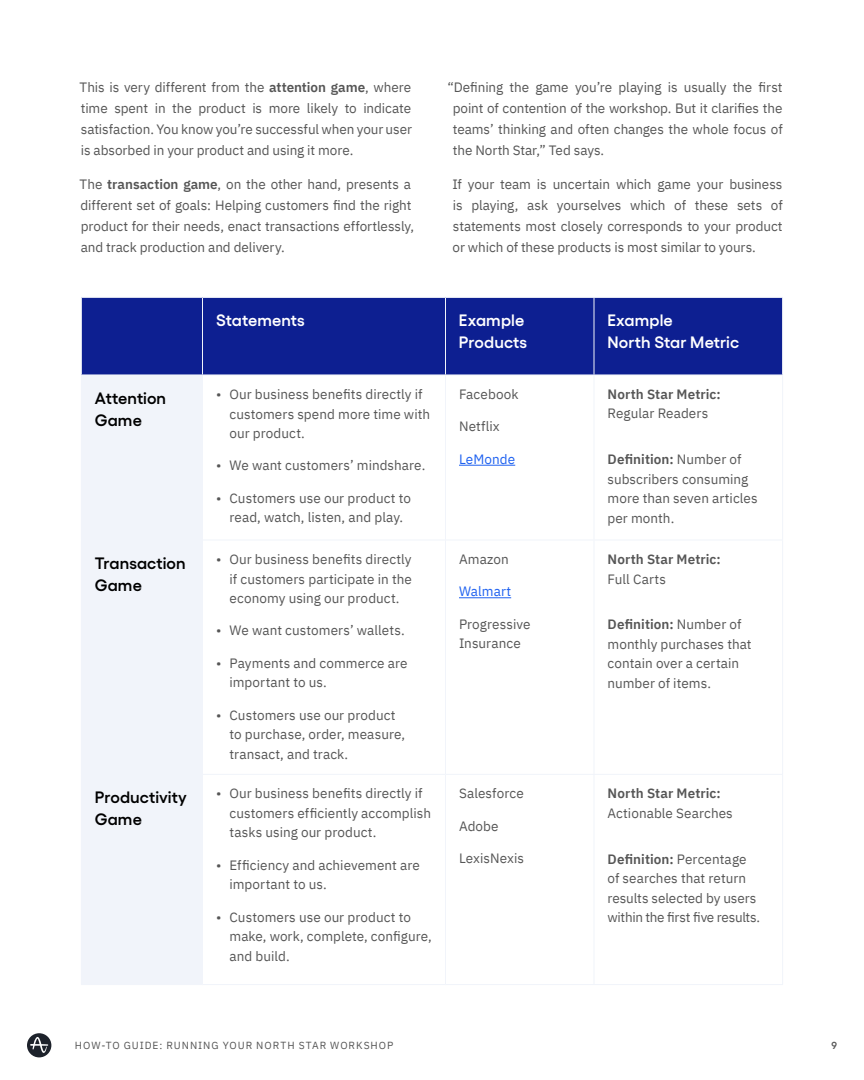
<style>
.page{position:relative;width:864px;height:1080px;background:#fff}
.page>*{position:absolute;margin:0;border:0;box-sizing:border-box;transform-origin:0 0}
.t1{font:600 16.5px/22.5px "Gellix";letter-spacing:.005em;color:#fff}
.t2{font:600 16.5px/22.5px "Gellix";letter-spacing:.005em;color:#000}
.t3{font:13.5px/19.5px "IBM Plex Sans";letter-spacing:.005em;color:#565656}
.t4{font:600 13.5px "IBM Plex Sans";letter-spacing:.005em;color:#565656}
.t5{font:13.5px "IBM Plex Sans";letter-spacing:.005em;color:#1e61f0}
.t6{font:10.35px "IBM Plex Sans";letter-spacing:.095em;color:#565656}
.t7{font:600 10.35px "Gellix";color:#565656}
.s1{font-weight:600}
</style>
<div class="page">
<svg style="left:27px;top:1033px;width:24px;height:24px"></svg>
<div style="left:81px;top:297px;width:121px;height:78px;background:#0d1f91"></div>
<div style="left:203px;top:298px;width:579px;height:77px;background:#0d1f91"></div>
<div style="left:82px;top:376px;width:120px;height:608px;background:#f1f4fa"></div>
<hr style="left:81px;top:375px;width:1px;height:165px;background:#f1f4fa">
<hr style="left:202px;top:375px;width:1px;height:165px;background:#f1f4fa">
<hr style="left:445px;top:375px;width:1px;height:165px;background:#f1f4fa">
<hr style="left:594px;top:375px;width:1px;height:165px;background:#f1f4fa">
<hr style="left:782px;top:375px;width:1px;height:165px;background:#f1f4fa">
<hr style="left:81px;top:540px;width:121px;height:1px;background:#f1f4fa">
<hr style="left:81px;top:540px;width:1px;height:234px;background:#f1f4fa">
<hr style="left:202px;top:540px;width:244px;height:1px;background:#f1f4fa">
<hr style="left:202px;top:540px;width:1px;height:234px;background:#f1f4fa">
<hr style="left:446px;top:540px;width:148px;height:1px;background:#f1f4fa">
<hr style="left:445px;top:540px;width:1px;height:234px;background:#f1f4fa">
<hr style="left:594px;top:540px;width:189px;height:1px;background:#f1f4fa">
<hr style="left:594px;top:540px;width:1px;height:234px;background:#f1f4fa">
<hr style="left:782px;top:540px;width:1px;height:234px;background:#f1f4fa">
<hr style="left:81px;top:774px;width:121px;height:1px;background:#f1f4fa">
<hr style="left:81px;top:775px;width:1px;height:209px;background:#f1f4fa">
<hr style="left:202px;top:774px;width:244px;height:1px;background:#f1f4fa">
<hr style="left:202px;top:775px;width:1px;height:209px;background:#f1f4fa">
<hr style="left:446px;top:774px;width:148px;height:1px;background:#f1f4fa">
<hr style="left:445px;top:775px;width:1px;height:209px;background:#f1f4fa">
<hr style="left:594px;top:774px;width:189px;height:1px;background:#f1f4fa">
<hr style="left:594px;top:775px;width:1px;height:209px;background:#f1f4fa">
<hr style="left:782px;top:775px;width:1px;height:209px;background:#f1f4fa">
<hr style="left:81px;top:984px;width:121px;height:1px;background:#f1f4fa">
<hr style="left:202px;top:984px;width:244px;height:1px;background:#f1f4fa">
<hr style="left:446px;top:984px;width:148px;height:1px;background:#f1f4fa">
<hr style="left:594px;top:984px;width:189px;height:1px;background:#f1f4fa">
<hr style="left:81px;top:297px;width:121px;height:1px;background:#f1f4fa">
<hr style="left:81px;top:298px;width:1px;height:77px;background:#f1f4fa">
<hr style="left:202px;top:297px;width:244px;height:1px;background:#f1f4fa">
<hr style="left:202px;top:298px;width:1px;height:77px;background:#f1f4fa">
<hr style="left:446px;top:297px;width:148px;height:1px;background:#f1f4fa">
<hr style="left:445px;top:298px;width:1px;height:77px;background:#f1f4fa">
<hr style="left:594px;top:297px;width:189px;height:1px;background:#f1f4fa">
<hr style="left:594px;top:298px;width:1px;height:77px;background:#f1f4fa">
<hr style="left:782px;top:298px;width:1px;height:77px;background:#f1f4fa">
<hr style="left:81px;top:375px;width:121px;height:1px;background:#f1f4fa">
<hr style="left:202px;top:375px;width:244px;height:1px;background:#f1f4fa">
<hr style="left:446px;top:375px;width:148px;height:1px;background:#f1f4fa">
<hr style="left:594px;top:375px;width:189px;height:1px;background:#f1f4fa">
<hr style="left:459px;top:465px;width:56px;height:1px;background:#1e61f0">
<hr style="left:459px;top:597px;width:52px;height:1px;background:#1e61f0">
<p class="t3" style="left:80px;top:76px;width:334px;line-height:21px;text-align:justify">This is very different from the <span class="s1">attention game</span>, where time spent in the product is more likely to indicate satisfaction. You know you’re successful when your user is absorbed in your product and using it more.</p>
<p class="t3" style="left:80px;top:173px;width:336px;line-height:21px">The <span class="s1">transaction game</span>, on the other hand, presents a different set of goals: Helping customers find the right product for their needs, enact transactions effortlessly, and track production and delivery.</p>
<p class="t3" style="left:453px;top:76px;width:332px;line-height:21px;text-align:justify;text-indent:-5px">“Defining the game you’re playing is usually the first point of contention of the workshop. But it clarifies the teams’ thinking and often changes the whole focus of the North Star,” Ted says.</p>
<p class="t3" style="left:452px;top:173px;width:332px;line-height:21px;text-align:justify">If your team is uncertain which game your business is playing, ask yourselves which of these sets of statements most closely corresponds to your product or which of these products is most similar to yours.</p>
<p class="t1" style="left:216px;top:307px;width:90px">Statements</p>
<p class="t1" style="left:459px;top:307px;width:70px">Example<br>Products</p>
<p class="t1" style="left:607px;top:307px;width:133px">Example<br>North Star Metric</p>
<p class="t2" style="left:95px;top:385px;width:73px">Attention<br>Game</p>
<p class="t3" style="left:230px;top:383px;width:202px;text-indent:-14px">• Our business benefits directly if customers spend more time with our product.</p>
<p class="t3" style="left:216px;top:455px;width:211px">• We want customers’ mindshare.</p>
<p class="t3" style="left:216px;top:487px;width:196px;text-align:center">• Customers use our product to read, watch, listen, and play.</p>
<p class="t2" style="left:95px;top:550px;width:92px">Transaction<br>Game</p>
<p class="t3" style="left:230px;top:548px;width:184px;text-align:justify;text-indent:-14px">• Our business benefits directly if customers participate in the economy using our product.</p>
<p class="t3" style="left:216px;top:620px;width:190px">• We want customers’ wallets.</p>
<p class="t3" style="left:230px;top:652px;width:180px;text-indent:-14px">• Payments and commerce are important to us.</p>
<p class="t3" style="left:230px;top:704px;width:177px;text-indent:-14px">• Customers use our product to purchase, order, measure, transact, and track.</p>
<p class="t2" style="left:95px;top:784px;width:93px">Productivity<br>Game</p>
<p class="t3" style="left:230px;top:783px;width:203px;text-indent:-14px">• Our business benefits directly if customers efficiently accomplish tasks using our product.</p>
<p class="t3" style="left:230px;top:854px;width:192px;text-indent:-14px">• Efficiency and achievement are important to us.</p>
<p class="t3" style="left:230px;top:906px;width:204px;text-indent:-14px">• Customers use our product to make, work, complete, configure, and build.</p>
<p class="t3" style="left:459px;top:383px;width:61px">Facebook</p>
<p class="t3" style="left:459px;top:416px;width:42px">Netflix</p>
<p class="t5" style="left:459px;top:449px;width:58px">LeMonde</p>
<p class="t3" style="left:459px;top:548px;width:51px">Amazon</p>
<p class="t5" style="left:459px;top:581px;width:54px">Walmart</p>
<p class="t3" style="left:459px;top:613px;width:73px">Progressive<br>Insurance</p>
<p class="t3" style="left:459px;top:783px;width:66px">Salesforce</p>
<p class="t3" style="left:459px;top:815px;width:41px">Adobe</p>
<p class="t3" style="left:459px;top:848px;width:67px">LexisNexis</p>
<p class="t4" style="left:608px;top:384px;width:115px">North Star Metric:</p>
<p class="t3" style="left:608px;top:403px;width:102px">Regular Readers</p>
<p class="t3" style="left:608px;top:449px;width:152px"><span class="s1">Definition:</span> Number of subscribers consuming more than seven articles per month.</p>
<p class="t4" style="left:608px;top:549px;width:115px">North Star Metric:</p>
<p class="t3" style="left:608px;top:568px;width:60px">Full Carts</p>
<p class="t3" style="left:608px;top:614px;width:146px"><span class="s1">Definition:</span> Number of monthly purchases that contain over a certain number of items.</p>
<p class="t4" style="left:608px;top:783px;width:115px">North Star Metric:</p>
<p class="t3" style="left:608px;top:802px;width:127px">Actionable Searches</p>
<p class="t3" style="left:608px;top:848px;width:154px"><span class="s1">Definition:</span> Percentage of searches that return results selected by users within the first five results.</p>
<p class="t6" style="left:75px;top:1038px;width:320px">HOW-TO GUIDE: RUNNING YOUR NORTH STAR WORKSHOP</p>
<p class="t7" style="left:831px;top:1038px;width:7px">9</p>
</div>
